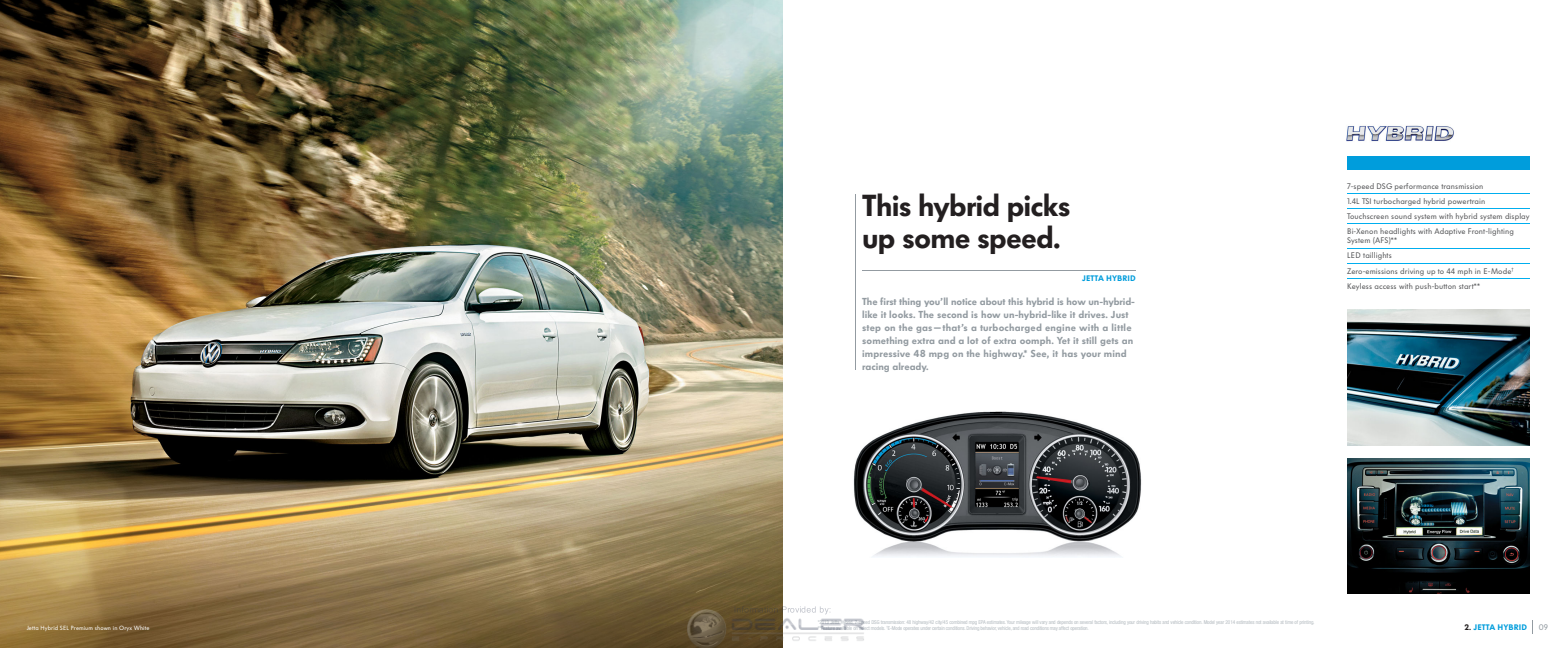
<style>
.page{position:relative;width:1566px;height:648px;background:#fff}
.page>*{position:absolute;margin:0;border:0;box-sizing:border-box;transform-origin:0 0}
.t1{font:30px/32px "Volkswagen Headline";letter-spacing:-.025em;color:#231f20}
.t2{font:10px/13px "Volkswagen Headline";letter-spacing:.005em;color:#939ba1}
.t3{font:8px/15.1px "Volkswagen Copy";letter-spacing:.01em;color:#58595b}
.t4{font:900 8px "VW Headline OT";letter-spacing:.01em;color:#009ddc}
.t5{font:8px "Volkswagen Copy";color:#939ba1}
.t6{font:6px "Volkswagen Copy";letter-spacing:.01em;color:#fff}
.t7{font:condensed 5.2px/6px "Helvetica Neue";letter-spacing:-.02em;color:#b5bcc1}
.s1{color:#231f20}
</style>
<div class="page">
<img style="left:1347px;top:458px;width:183px;height:136px">
<img style="left:1347px;top:309px;width:183px;height:137px">
<img style="left:853px;top:411px;width:289px;height:146px">
<img style="left:0;top:0;width:783px;height:648px">
<img style="left:1346px;top:125px;width:108px;height:17px">
<hr style="left:855px;top:194px;width:1px;height:176px;background:#939ba1">
<hr style="left:862px;top:270px;width:274px;height:1px;background:#939ba1">
<div style="left:1347px;top:156px;width:183px;height:13px;background:#009ddc"></div>
<hr style="left:1347px;top:194px;width:183px;height:1px;background:#00aeef">
<hr style="left:1347px;top:209px;width:183px;height:1px;background:#00aeef">
<hr style="left:1347px;top:224px;width:183px;height:1px;background:#00aeef">
<hr style="left:1347px;top:248px;width:183px;height:1px;background:#00aeef">
<hr style="left:1347px;top:263px;width:183px;height:1px;background:#00aeef">
<hr style="left:1347px;top:278px;width:183px;height:1px;background:#00aeef">
<img style="left:675px;top:562px;width:189px;height:86px">
<p class="t6" style="left:27px;top:626px;width:124px">Jetta Hybrid SEL Premium shown in Oryx White</p>
<h1 class="t1" style="left:862px;top:192px;width:210px">This hybrid picks up some speed.</h1>
<h3 class="t4" style="left:1082px;top:273px;width:55px">JETTA HYBRID</h3>
<p class="t2" style="left:862px;top:296px;width:274px">The first thing you’ll notice about this hybrid is how un-hybrid&shy;like it looks. The second is how un-hybrid-like it drives. Just step on the gas — that’s a turbocharged engine with a little something extra and a lot of extra oomph. Yet it still gets an impressive 48 mpg on the highway.* See, it has your mind racing already.</p>
<h3 class="t3" style="left:1347px;top:179px;width:184px">7-speed DSG performance transmission<br>1.4L TSI turbocharged hybrid powertrain<br>Touchscreen sound system with hybrid system display Bi-Xenon headlights with Adaptive Front-lighting</h3>
<h3 class="t3" style="left:1347px;top:234px;width:168px">System (AFS)**<br>LED taillights<br>Zero-emissions driving up to 44 mph in E-Mode<sup>†<br></sup>Keyless access with push-button start**</h3>
<p class="t7" style="left:818px;top:620px;width:498px">*2013 Jetta Hybrid, 7-speed DSG transmission: 48 highway/42 city/45 combined mpg EPA estimates. Your mileage will vary and depends on several factors, including your driving habits and vehicle condition. Model year 2014 estimates not available at time of printing. **Feature available on select models. <sup>†</sup>E-Mode operates under certain conditions. Driving behavior, vehicle, and road conditions may affect operation.</p>
<h3 class="t4" style="left:1465px;top:622px;width:64px"><span class="s1">2.</span> JETTA HYBRID</h3>
<h3 class="t5" style="left:1539px;top:624px;width:11px">09</h3>
</div>
